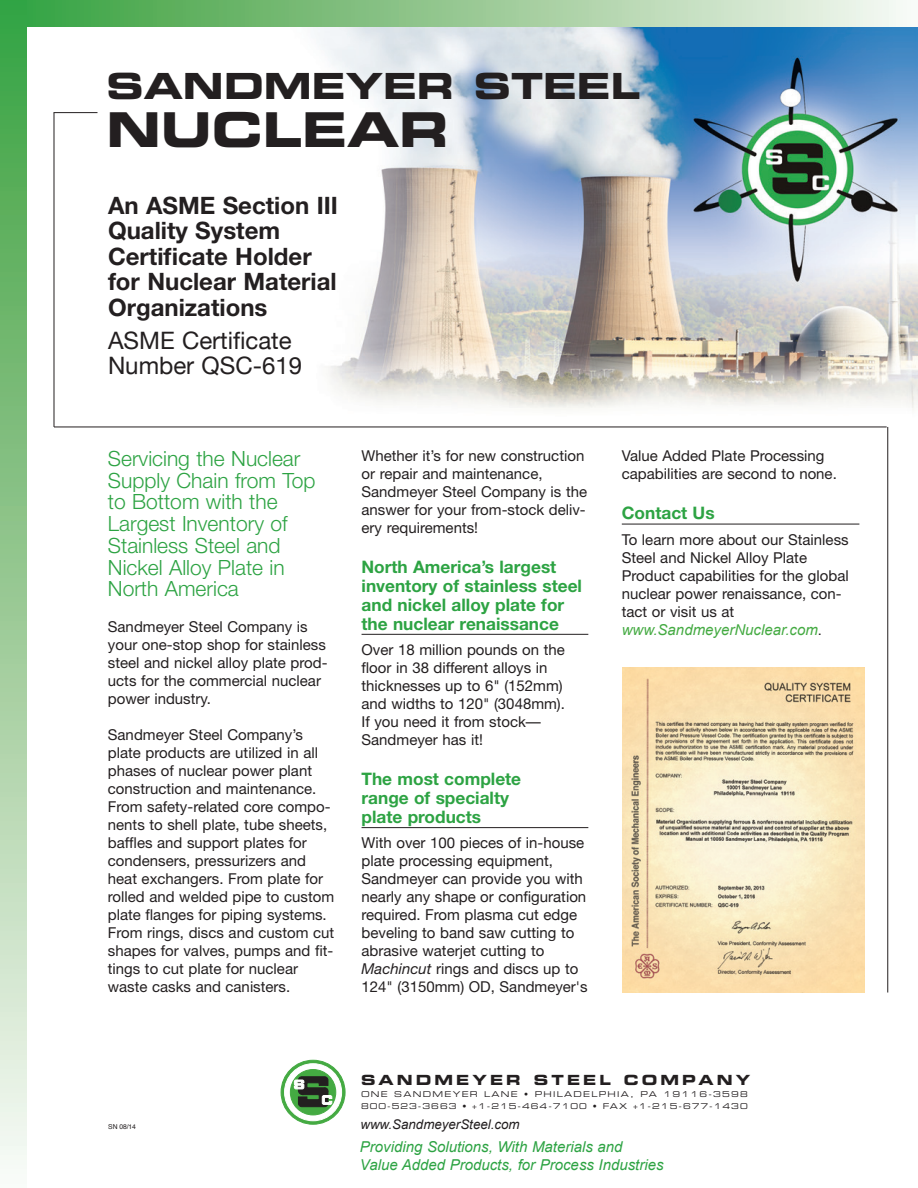
<style>
.page{position:relative;width:918px;height:1188px;background:#fff}
.page>*{position:absolute;margin:0;border:0;box-sizing:border-box;transform-origin:0 0}
.t1{font:48px "Eurostile Bold Extended Two";color:#231f20}
.t2{font:36px "Eurostile Bold Extended Two";color:#231f20}
.Subhead_Black{font:700 24px/25.5px "Helvetica Neue";color:#231f20}
.Subhead_Black-2{font:24px "Helvetica Neue";color:#231f20}
.Headline_Green{font:300 21px/21.8px "Helvetica Neue";color:#2da343}
.Subheads_Green{font:700 17.25px/18.8px "Helvetica Neue";color:#2da343}
.Body_First_Paragraph{font:15px/18px "Helvetica Neue";color:#231f20}
.Body_First_Paragraph-2{font:15px/18px "Helvetica Neue";color:#231f20}
.t3{font:italic 15px "Arial";color:#2da343}
.Text{font:italic 15px "Arial";color:#44aa42}
.t4{font:13.95px "Eurostile Bold Extended Two";letter-spacing:.22em;color:#231f20}
.t5{font:italic 13.35px "Arial";color:#231f20}
.t6{font:7.95px "Eurostile Extended Two";letter-spacing:.13em;color:#231f20}
.t7{font:7.95px "Eurostile Extended Two";letter-spacing:.16em;color:#231f20}
.t8{font:6.75px "Helvetica";color:#231f20}
.s1{font-style:inherit}
.s2{font-style:italic}
.s3{font-family:"Helvetica";font-style:normal;color:#231f20}
</style>
<div class="page">
<img style="left:83px;top:27px;width:835px;height:452px">
<hr style="left:54px;top:112px;width:44px;height:1px;background:#231f20">
<hr style="left:54px;top:113px;width:1px;height:314px;background:#231f20">
<hr style="left:54px;top:427px;width:833px;height:1px;background:#231f20">
<hr style="left:887px;top:427px;width:1px;height:566px;background:#231f20">
<div style="left:0;top:0;width:918px;height:27px;background:linear-gradient(to right,#369e3a,#f7f7f1)"></div>
<div style="left:0;top:0;width:27px;height:1188px;background:linear-gradient(to bottom,#389f3c,#f9f7f1)"></div>
<svg style="left:281px;top:1060px;width:64px;height:64px"></svg>
<div style="left:281px;top:1060px;width:64px;height:64px;border:1px solid #44aa42;border-radius:50%"></div>
<div style="left:285px;top:1064px;width:57px;height:57px;background:#fff;border-radius:50%"></div>
<div style="left:284px;top:1064px;width:58px;height:57px;border:1px solid #fff;border-radius:50%"></div>
<div style="left:290px;top:1070px;width:46px;height:45px;background:#44aa42;border-radius:50%"></div>
<div style="left:290px;top:1069px;width:46px;height:46px;border:1px solid #44aa42;border-radius:50%"></div>
<svg style="left:294px;top:1076px;width:39px;height:31px"></svg>
<img style="left:622px;top:668px;width:242px;height:325px">
<hr style="left:362px;top:634px;width:226px;height:1px;background:#231f20">
<hr style="left:362px;top:827px;width:226px;height:1px;background:#231f20">
<hr style="left:622px;top:524px;width:237px;height:1px;background:#231f20">
<p class="t2" style="left:106px;top:61px;width:535px">SANDMEYER STEEL</p>
<p class="t1" style="left:106px;top:96px;width:344px">NUCLEAR</p>
<p class="Subhead_Black" style="left:108px;top:192px;width:231px">An ASME Section III<br>Quality System<br>Certificate Holder</p>
<p class="Subhead_Black" style="left:108px;top:268px;width:230px">for Nuclear Material</p>
<p class="Subhead_Black" style="left:108px;top:294px;width:161px">Organizations</p>
<p class="Subhead_Black-2" style="left:108px;top:326px;width:185px">ASME Certificate</p>
<p class="Subhead_Black-2" style="left:108px;top:351px;width:196px">Number QSC-619</p>
<p class="Headline_Green" style="left:108px;top:447px;width:209px">Servicing the Nuclear<br>Supply Chain from Top to Bottom with the<br>Largest Inventory of<br>Stainless Steel and<br>Nickel Alloy Plate in<br>North America</p>
<p class="Body_First_Paragraph" style="left:108px;top:618px;width:221px">Sandmeyer Steel Company is your one-stop shop for stainless steel and nickel alloy plate prod&shy;ucts for the commercial nuclear power industry.</p>
<p class="Body_First_Paragraph" style="left:108px;top:726px;width:228px">Sandmeyer Steel Company’s plate products are utilized in all phases of nuclear power plant construction and maintenance.<br>From safety-related core compo&shy;nents to shell plate, tube sheets, baffles and support plates for condensers, pressurizers and heat exchangers. From plate for rolled and welded pipe to custom plate flanges for piping systems.<br>From rings, discs and custom cut shapes for valves, pumps and fit&shy;tings to cut plate for nuclear waste casks and canisters.</p>
<p class="Body_First_Paragraph" style="left:362px;top:447px;width:227px">Whether it’s for new construction or repair and maintenance,<br>Sandmeyer Steel Company is the answer for your from-stock deliv&shy;ery requirements!</p>
<p class="Subheads_Green" style="left:362px;top:557px;width:222px">North America’s largest inventory of stainless steel and nickel alloy plate for the nuclear renaissance</p>
<p class="Body_First_Paragraph" style="left:362px;top:641px;width:205px">Over 18 million pounds on the floor in 38 different alloys in thicknesses up to 6" (152mm) and widths to 120" (3048mm).<br>If you need it from stock—<br>Sandmeyer has it!</p>
<p class="Subheads_Green" style="left:362px;top:770px;width:161px">The most complete range of specialty plate products</p>
<p class="Body_First_Paragraph-2" style="left:362px;top:834px;width:228px">With over 100 pieces of in-house plate processing equipment,<br>Sandmeyer can provide you with nearly any shape or configuration required. From plasma cut edge beveling to band saw cutting to <span class="s1">abrasive waterjet cutting to<br></span><span class="s2">Machincut</span> r<span class="s1">ings and discs up to<br>124" (3150mm) OD, Sandmeyer's</span></p>
<p class="Body_First_Paragraph" style="left:622px;top:447px;width:217px">Value Added Plate Processing capabilities are second to none.</p>
<p class="Subheads_Green" style="left:622px;top:503px;width:94px">Contact Us</p>
<p class="Body_First_Paragraph" style="left:622px;top:530px;width:228px">To learn more about our Stainless<br>Steel and Nickel Alloy Plate<br>Product capabilities for the global nuclear power renaissance, con&shy;tact or visit us at</p>
<p class="Text" style="left:622px;top:621px;width:202px">www.SandmeyerNuclear.com<span class="s3">.</span></p>
<p class="t4" style="left:361px;top:1071px;width:391px">SANDMEYER STEEL COMPANY</p>
<p class="t7" style="left:361px;top:1089px;width:388px">ONE SANDMEYER LANE • PHILADELPHIA, PA 19116-3598</p>
<p class="t6" style="left:361px;top:1101px;width:388px">800-523-3663 • +1-215-464-7100 • FAX +1-215-677-1430</p>
<p class="t3" style="left:360px;top:1139px;width:264px">Providing Solutions, With Materials and</p>
<p class="t3" style="left:360px;top:1157px;width:305px">Value Added Products, for Process Industries</p>
<p class="t8" style="left:108px;top:1121px;width:29px">SN 08/14</p>
<p class="t5" style="left:360px;top:1116px;width:161px">www.SandmeyerSteel.com</p>
</div>
